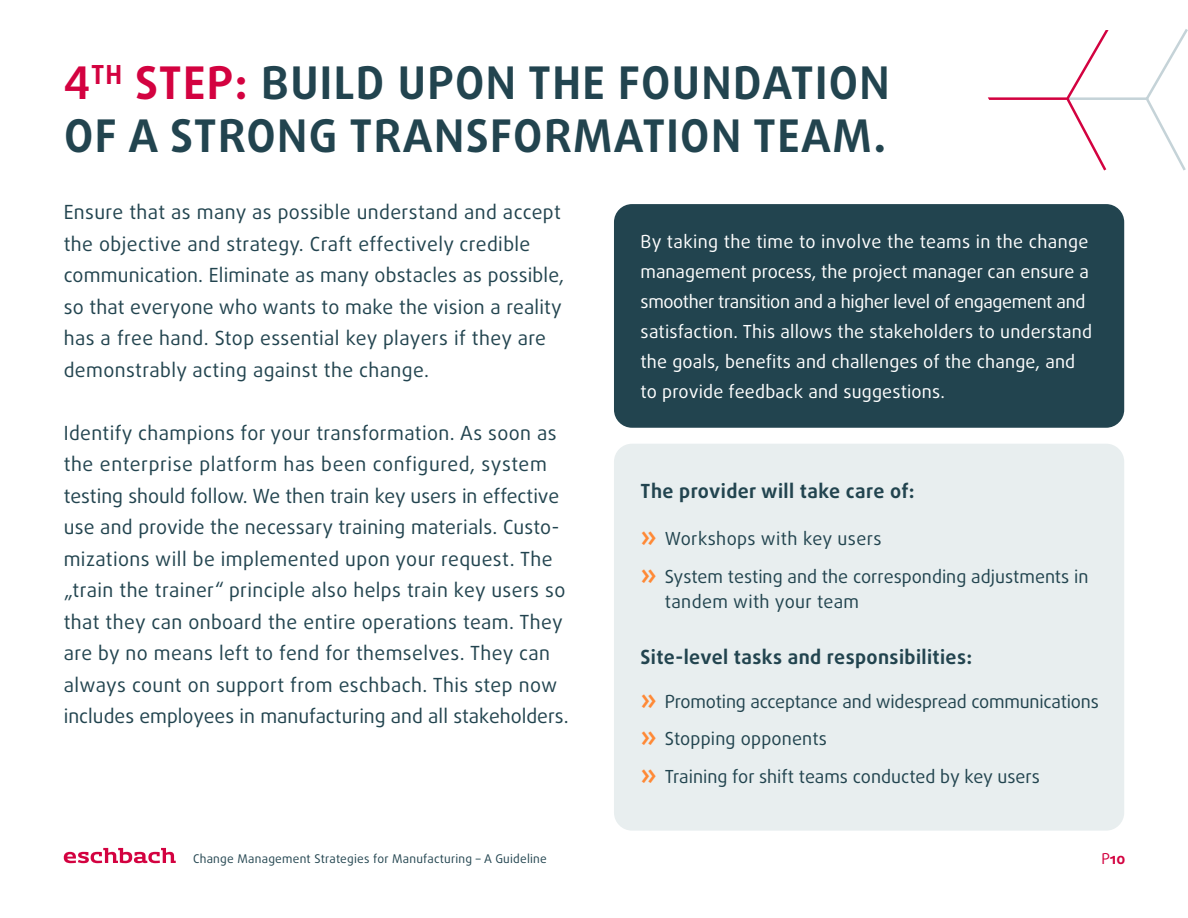
<style>
.page{position:relative;width:1188px;height:918px;background:#fff}
.page>*{position:absolute;margin:0;border:0;box-sizing:border-box;transform-origin:0 0}
.t1{font:700 45px/52.5px "Daxline OT";letter-spacing:.03em;color:#22444f}
.t2{font:19.5px/31.5px "Daxline OT";letter-spacing:.02em;color:#22444f}
.t3{font:700 19.5px "Daxline OT";letter-spacing:.02em;color:#22444f}
.t4{font:18px/30px "Daxline OT";letter-spacing:.01em;color:#fff}
.t5{font:18px/37.5px "Daxline OT";color:#22444f}
.t6{font:18px "Daxline OT";letter-spacing:.02em;color:#22444f}
.t7{font:700 15px "Daxline OT";color:#d30240}
.t8{font:12px "Daxline OT";letter-spacing:.02em;color:#22444f}
.s1{color:#d30240}
.s2{font-weight:700;font-size:27px;color:#ff8936}
.s3{font-weight:400}
</style>
<div class="page">
<svg style="left:64px;top:848px;width:112px;height:15px"></svg>
<div style="left:614px;top:444px;width:510px;height:387px;background:#e8eeef;border-radius:18px"></div>
<div style="left:614px;top:204px;width:510px;height:224px;background:#22444f;border-radius:18px"></div>
<svg style="left:988px;top:29px;width:200px;height:142px"></svg>
<h1 class="t1" style="left:64px;top:57px;width:828px"><span class="s1">4</span><sup>TH</sup> <span class="s1">STEP:</span> BUILD UPON THE FOUNDATION<br>OF A STRONG TRANSFORMATION TEAM.</h1>
<p class="t2" style="left:64px;top:197px;width:502px">Ensure that as many as possible understand and accept the objective and strategy. Craft effectively credible communication. Eliminate as many obstacles as possible, so that everyone who wants to make the vision a reality has a free hand. Stop essential key players if they are demonstrably acting against the change.</p>
<p class="t2" style="left:64px;top:417px;width:506px">Identify champions for your transformation. As soon as the enterprise platform has been configured, system testing should follow. We then train key users in effective use and provide the necessary training materials. Custo&shy;mizations will be implemented upon your request. The „train the trainer“ principle also helps train key users so that they can onboard the entire operations team. They are by no means left to fend for themselves. They can always count on support from eschbach. This step now includes employees in manufacturing and all stakeholders.</p>
<p class="t4" style="left:641px;top:227px;width:453px">By taking the time to involve the teams in the change management process, the project manager can ensure a smoother transition and a higher level of engagement and satisfaction. This allows the stakeholders to understand the goals, benefits and challenges of the change, and to provide feedback and suggestions.</p>
<p class="t3" style="left:641px;top:478px;width:276px">The provider will take care of:</p>
<p class="t5" style="left:641px;top:520px;width:450px"><span class="s2">»</span> Workshops with key users<br><span class="s2">»</span> System testing and the corresponding adjustments in</p>
<p class="t6" style="left:665px;top:590px;width:196px">tandem with your team</p>
<p class="t3" style="left:641px;top:644px;width:333px">Site-level tasks and responsibilities:</p>
<p class="t5" style="left:641px;top:683px;width:460px"><span class="s2">»</span> Promoting acceptance and widespread communications <span class="s2">»</span> Stopping opponents<br><span class="s2">»</span> Training for shift teams conducted by key users</p>
<p class="t8" style="left:193px;top:851px;width:355px">Change Management Strategies for Manufacturing – A Guideline</p>
<p class="t7" style="left:1101px;top:849px;width:25px"><span class="s3">P</span>10</p>
</div>
